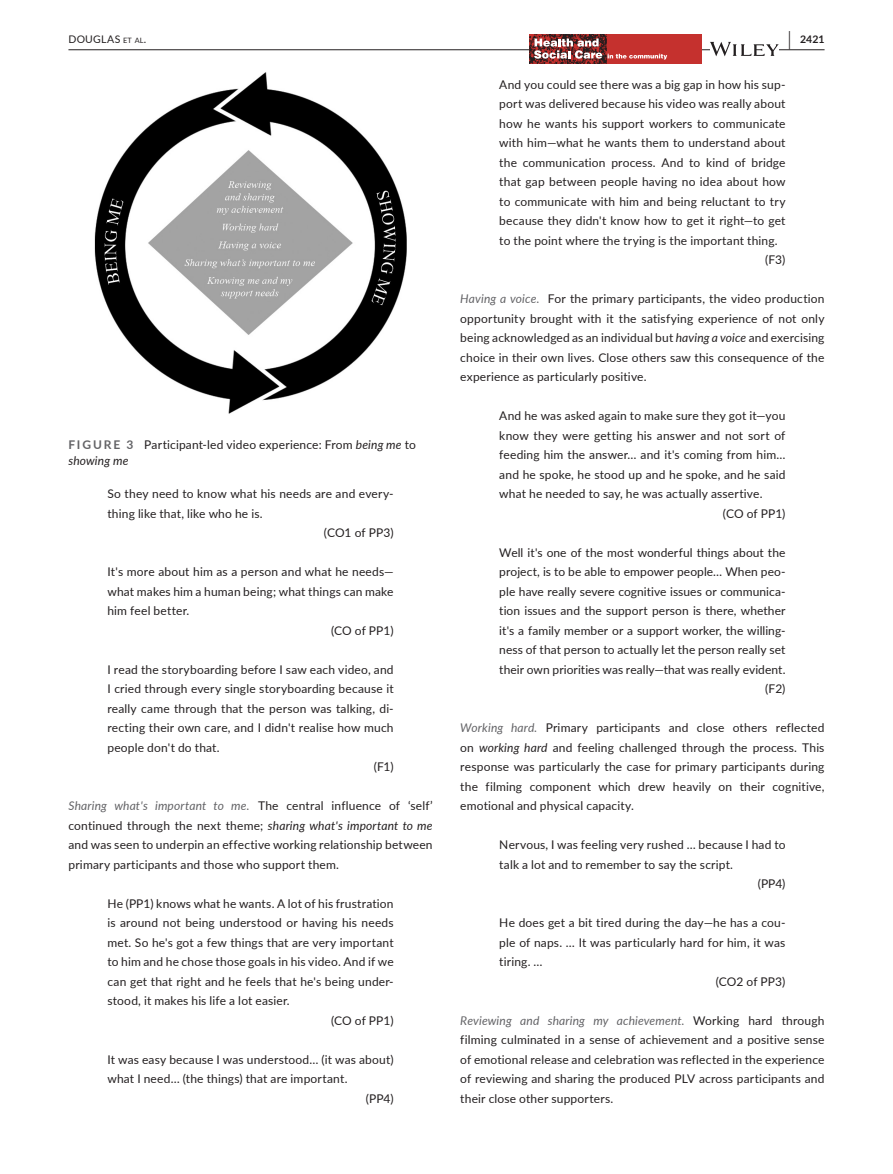
<style>
.page{position:relative;width:893px;height:1174px;background:#fff}
.page>*{position:absolute;margin:0;border:0;box-sizing:border-box;transform-origin:0 0}
.t1{font:12px/19.5px "Lato";letter-spacing:.015em;color:#231f20;text-align:justify}
.t2{font:10.5px "Lato";letter-spacing:.025em;color:#231f20}
.t3{font:700 10.5px "Lato";color:#231f20}
.s1{font-size:7.35px}
.s2{font-size:19.5px}
.s3{font-weight:700;color:#636366}
.s4{font-style:italic}
.s5{font-style:italic;color:#636366}
</style>
<div class="page">
<hr style="left:68px;top:49px;width:756px;height:1px;background:#231f20">
<img style="left:529px;top:34px;width:172px;height:30px">
<svg style="left:534px;top:39px;width:133px;height:21px"></svg>
<svg style="left:710px;top:42px;width:69px;height:14px"></svg>
<img style="left:94px;top:72px;width:313px;height:342px">
<p class="t2" style="left:68px;top:31px;width:79px">DOUGLAS <span class="s1">et al</span>.</p>
<p class="t3" style="left:789px;top:31px;width:37px"><span class="s2">|</span> 2421</p>
<p class="t1" style="left:68px;top:435px;width:349px;line-height:16.5px"><span class="s3">FIGURE 3</span> Participant-led video experience: From <span class="s4">being me</span> to <span class="s4">showing me</span></p>
<p class="t1" style="left:107px;top:483px;width:288px">So they need to know what his needs are and every-</p>
<p class="t1" style="left:107px;top:503px;width:157px">thing like that, like who he is.</p>
<p class="t1" style="left:324px;top:522px;width:71px">(CO1 of PP3)</p>
<p class="t1" style="left:107px;top:561px;width:288px">It's more about him as a person and what he needs—</p>
<p class="t1" style="left:107px;top:581px;width:288px">what makes him a human being; what things can make</p>
<p class="t1" style="left:107px;top:600px;width:83px">him feel better.</p>
<p class="t1" style="left:331px;top:620px;width:64px">(CO of PP1)</p>
<p class="t1" style="left:107px;top:659px;width:288px">I read the storyboarding before I saw each video, and</p>
<p class="t1" style="left:107px;top:678px;width:288px">I cried through every single storyboarding because it</p>
<p class="t1" style="left:107px;top:698px;width:288px">really came through that the person was talking, di-</p>
<p class="t1" style="left:107px;top:717px;width:288px">recting their own care, and I didn't realise how much</p>
<p class="t1" style="left:107px;top:737px;width:114px">people don't do that.</p>
<p class="t1" style="left:374px;top:756px;width:21px">(F1)</p>
<p class="t1" style="left:68px;top:795px;width:366px"><span class="s5">Sharing what's important to me.</span> The central influence of ‘self’ continued through the next theme; <span class="s4">sharing what's important to me </span>and was seen to underpin an effective working relationship between primary participants and those who support them.</p>
<p class="t1" style="left:107px;top:893px;width:288px">He (PP1) knows what he wants. A lot of his frustration</p>
<p class="t1" style="left:107px;top:912px;width:288px">is around not being understood or having his needs</p>
<p class="t1" style="left:107px;top:932px;width:288px">met. So he's got a few things that are very important</p>
<p class="t1" style="left:107px;top:951px;width:288px">to him and he chose those goals in his video. And if we</p>
<p class="t1" style="left:107px;top:971px;width:288px">can get that right and he feels that he's being under-</p>
<p class="t1" style="left:107px;top:990px;width:184px">stood, it makes his life a lot easier.</p>
<p class="t1" style="left:331px;top:1010px;width:64px">(CO of PP1)</p>
<p class="t1" style="left:107px;top:1049px;width:288px">It was easy because I was understood… (it was about)</p>
<p class="t1" style="left:107px;top:1068px;width:242px">what I need… (the things) that are important.</p>
<p class="t1" style="left:366px;top:1088px;width:29px">(PP4)</p>
<p class="t1" style="left:499px;top:74px;width:288px">And you could see there was a big gap in how his sup-</p>
<p class="t1" style="left:499px;top:93px;width:288px">port was delivered because his video was really about</p>
<p class="t1" style="left:499px;top:113px;width:288px">how he wants his support workers to communicate</p>
<p class="t1" style="left:499px;top:132px;width:288px">with him—what he wants them to understand about</p>
<p class="t1" style="left:499px;top:152px;width:288px">the communication process. And to kind of bridge</p>
<p class="t1" style="left:499px;top:171px;width:288px">that gap between people having no idea about how</p>
<p class="t1" style="left:499px;top:191px;width:288px">to communicate with him and being reluctant to try</p>
<p class="t1" style="left:499px;top:210px;width:288px">because they didn't know how to get it right—to get</p>
<p class="t1" style="left:499px;top:230px;width:280px">to the point where the trying is the important thing.</p>
<p class="t1" style="left:765px;top:249px;width:22px">(F3)</p>
<p class="t1" style="left:460px;top:288px;width:366px"><span class="s5">Having a voice.</span> For the primary participants, the video production opportunity brought with it the satisfying experience of not only being acknowledged as an individual but <span class="s4">having a voice</span> and exercising choice in their own lives. Close others saw this consequence of the experience as particularly positive.</p>
<p class="t1" style="left:499px;top:405px;width:288px">And he was asked again to make sure they got it—you</p>
<p class="t1" style="left:499px;top:425px;width:288px">know they were getting his answer and not sort of</p>
<p class="t1" style="left:499px;top:444px;width:288px">feeding him the answer… and it's coming from him…</p>
<p class="t1" style="left:499px;top:464px;width:288px">and he spoke, he stood up and he spoke, and he said</p>
<p class="t1" style="left:499px;top:483px;width:265px">what he needed to say, he was actually assertive.</p>
<p class="t1" style="left:723px;top:503px;width:64px">(CO of PP1)</p>
<p class="t1" style="left:499px;top:542px;width:288px;text-align:right">Well it's one of the most wonderful things about the project, is to be able to empower people… When peo&shy;ple have really severe cognitive issues or communica&shy;tion issues and the support person is there, whether it's a family member or a support worker, the willing&shy;ness of that person to actually let the person really set their own priorities was really—that was really evident. (F2)</p>
<p class="t1" style="left:460px;top:717px;width:366px"><span class="s5">Working hard.</span> Primary participants and close others reflected on <span class="s4">working hard</span> and feeling challenged through the process. This response was particularly the case for primary participants during the filming component which drew heavily on their cognitive, emotional and physical capacity.</p>
<p class="t1" style="left:499px;top:834px;width:288px">Nervous, I was feeling very rushed … because I had to</p>
<p class="t1" style="left:499px;top:854px;width:235px">talk a lot and to remember to say the script.</p>
<p class="t1" style="left:758px;top:873px;width:29px">(PP4)</p>
<p class="t1" style="left:499px;top:912px;width:288px">He does get a bit tired during the day—he has a cou-</p>
<p class="t1" style="left:499px;top:932px;width:288px">ple of naps. … It was particularly hard for him, it was</p>
<p class="t1" style="left:499px;top:951px;width:45px">tiring. …</p>
<p class="t1" style="left:716px;top:971px;width:71px">(CO2 of PP3)</p>
<p class="t1" style="left:460px;top:1010px;width:366px"><span class="s5">Reviewing and sharing my achievement.</span> Working hard through filming culminated in a sense of achievement and a positive sense of emotional release and celebration was reflected in the experience of reviewing and sharing the produced PLV across participants and their close other supporters.</p>
</div>
